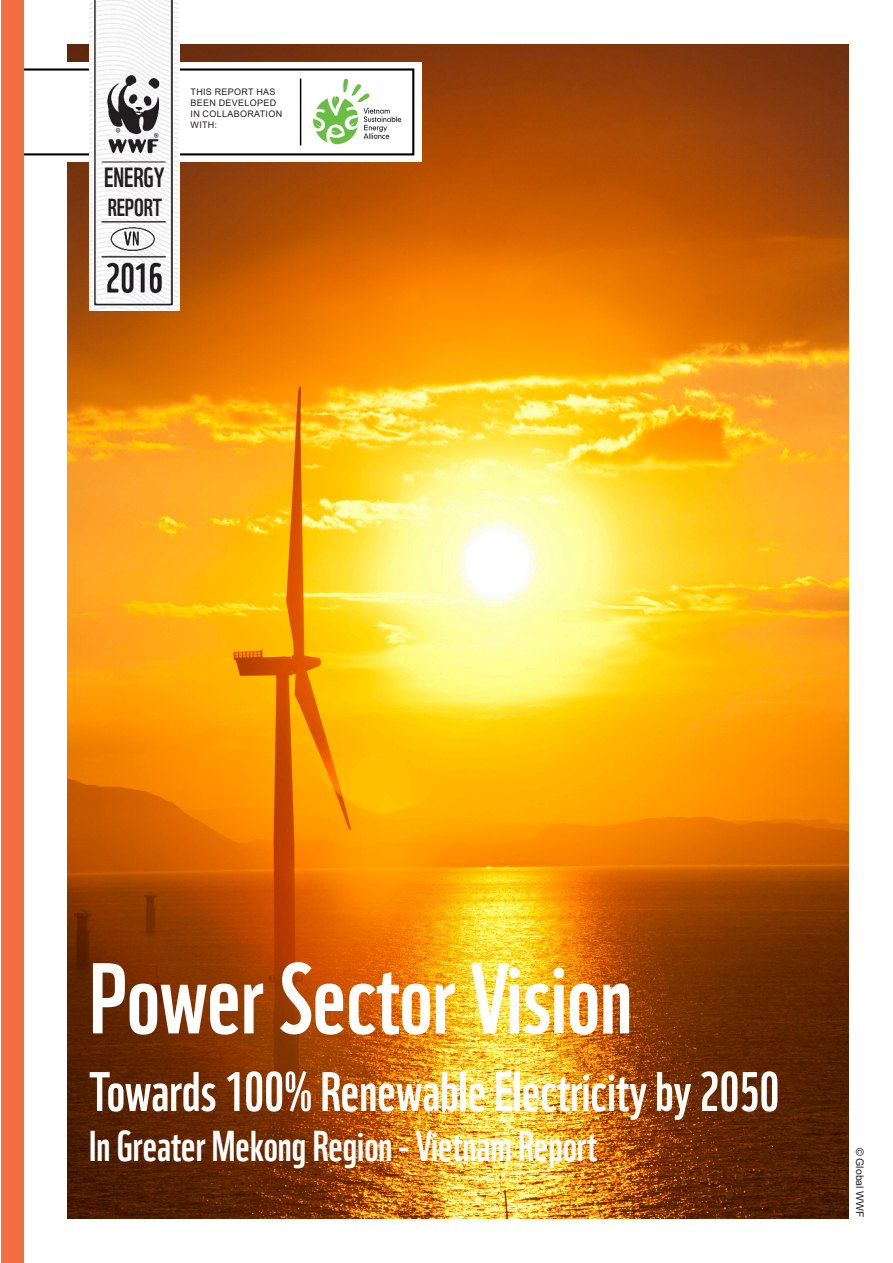
<style>
.page{position:relative;width:893px;height:1263px;background:#fff}
.page>*{position:absolute;margin:0;border:0;box-sizing:border-box;transform-origin:0 0}
.t1{font:97.5px "WWF";color:#fff}
.t2{font:54px "WWF";color:#fff}
.t3{font:42px "WWF";color:#fff}
.t4{font:27px "WWF";color:#231f20}
.t5{font:24px "WWF";color:#231f20}
.t6{font:10.5px "Arial";color:#231f20}
.t7{font:9px/10.8px "Arial";letter-spacing:.035em;color:#231f20}
</style>
<div class="page">
<img style="left:67px;top:45px;width:781px;height:1173px">
<div style="left:24px;top:62px;width:398px;height:100px;background:#fff"></div>
<div style="left:11px;top:68px;width:403px;height:87px;border:2px solid #000"></div>
<img style="left:90px;top:0;width:90px;height:311px">
<hr style="left:300px;top:78px;width:1px;height:67px;background:#000">
<div style="left:1px;top:0;width:23px;height:1263px;background:#f36f42"></div>
<img style="left:313px;top:78px;width:89px;height:67px">
<p class="t4" style="left:104px;top:157px;width:62px">ENERGY</p>
<p class="t5" style="left:108px;top:189px;width:56px">REPORT</p>
<p class="t7" style="left:191px;top:87px;width:93px">THIS REPORT HAS<br>BEEN DEVELOPED<br>IN COLLABORATION<br>WITH:</p>
<p class="t1" style="left:89px;top:922px;width:545px">Power Sector Vision</p>
<p class="t2" style="left:89px;top:1049px;width:692px">Towards 100% Renewable Electricity by 2050</p>
<p class="t3" style="left:89px;top:1113px;width:509px">In Greater Mekong Region - Vietnam Report</p>
<p class="t6" style="left:867px;top:1147px;width:72px;rotate:90deg">© Global WWF</p>
</div>
